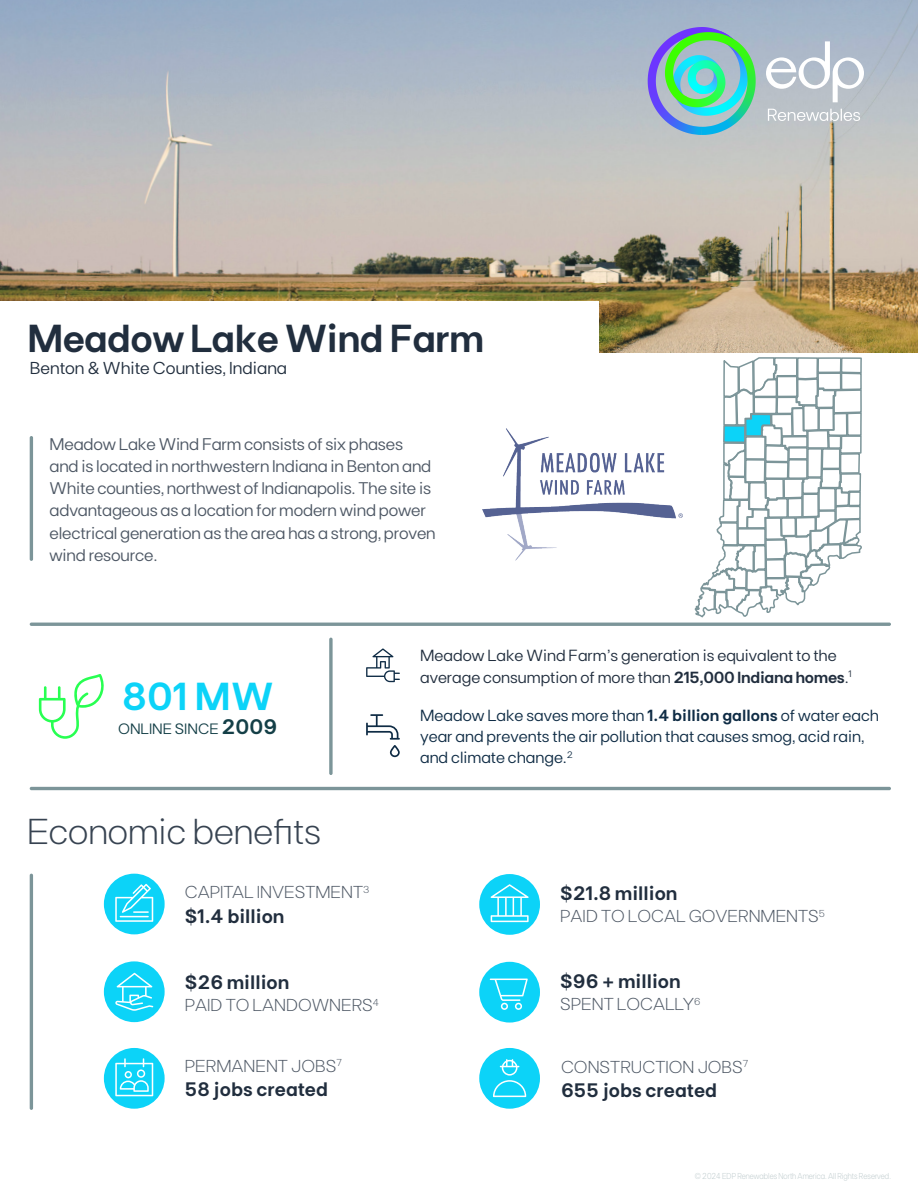
<style>
.page{position:relative;width:918px;height:1188px;background:#fff}
.page>*{position:absolute;margin:0;border:0;box-sizing:border-box;transform-origin:0 0}
.t1{font:600 39px "FT Base";letter-spacing:-.02em;color:#212e3e}
.t2{font:600 39px "FT Base";color:#0cd3f8}
.t3{font:300 36px "FT Base";color:#374351}
.t4{font:600 19.5px "FT Base";color:#212e3e}
.t5{font:300 17.25px "FT Base";color:#4e5865}
.t6{font:17.25px "FT Base";color:#212e3e}
.t7{font:16.8px/22.2px "FT Base";letter-spacing:-.01em;color:#4e5865}
.t8{font:16.2px/21.3px "FT Base";color:#0f2c45}
.t9{font:16.2px/21.3px "FT Base";color:#212e3e}
.t10{font:15px "FT Base";color:#143f47}
.t11{font:300 8.7px "FT Base";color:#bdcacc;scale:.85 1}
.s1{font-weight:600;font-size:21px}
.s2{font-weight:600}
</style>
<div class="page">
<img style="left:0;top:0;width:918px;height:352px">
<div style="left:0;top:302px;width:598px;height:93px;background:#fff"></div>
<svg style="left:366px;top:648px;width:34px;height:34px"></svg>
<svg style="left:366px;top:714px;width:34px;height:43px"></svg>
<svg style="left:329px;top:638px;width:4px;height:137px"></svg>
<hr style="left:30px;top:874px;width:3px;height:236px;background:#7c9599;border-radius:2px">
<div style="left:104px;top:874px;width:61px;height:60px;background:#0cd3f8;border-radius:50%"></div>
<svg style="left:115px;top:884px;width:38px;height:38px"></svg>
<div style="left:104px;top:961px;width:61px;height:61px;background:#0cd3f8;border-radius:50%"></div>
<svg style="left:115px;top:973px;width:38px;height:38px"></svg>
<div style="left:104px;top:1048px;width:61px;height:61px;background:#0cd3f8;border-radius:50%"></div>
<svg style="left:115px;top:1058px;width:38px;height:38px"></svg>
<div style="left:479px;top:962px;width:61px;height:61px;background:#0cd3f8;border-radius:50%"></div>
<svg style="left:490px;top:979px;width:38px;height:31px"></svg>
<div style="left:479px;top:1048px;width:61px;height:61px;background:#0cd3f8;border-radius:50%"></div>
<svg style="left:493px;top:1059px;width:33px;height:38px"></svg>
<div style="left:479px;top:874px;width:61px;height:61px;background:#0cd3f8;border-radius:50%"></div>
<svg style="left:491px;top:884px;width:38px;height:38px"></svg>
<hr style="left:30px;top:787px;width:861px;height:3px;background:#7c9599;border-radius:2px">
<hr style="left:30px;top:623px;width:861px;height:3px;background:#7c9599;border-radius:2px">
<hr style="left:30px;top:436px;width:3px;height:125px;background:#7c9599;border-radius:2px">
<img style="left:483px;top:429px;width:165px;height:132px">
<svg style="left:39px;top:674px;width:65px;height:65px"></svg>
<svg style="left:648px;top:17px;width:216px;height:774px"></svg>
<p class="t1" style="left:27px;top:315px;width:459px">Meadow Lake Wind Farm</p>
<p class="t6" style="left:30px;top:358px;width:259px">Benton &amp; White Counties, Indiana</p>
<p class="t7" style="left:50px;top:432px;width:388px">Meadow Lake Wind Farm consists of six phases and is located in northwestern Indiana in Benton and White counties, northwest of Indianapolis. The site is advantageous as a location for modern wind power electrical generation as the area has a strong, proven wind resource.</p>
<p class="t2" style="left:122px;top:673px;width:153px">801 MW</p>
<p class="t10" style="left:118px;top:720px;width:161px">ONLINE SINCE <span class="s1">2009</span></p>
<p class="t3" style="left:27px;top:810px;width:296px">Economic benefits</p>
<p class="t5" style="left:185px;top:882px;width:186px">CAPITAL INVESTMENT<sup>3</sup></p>
<p class="t4" style="left:185px;top:905px;width:101px">$1.4 billion</p>
<p class="t4" style="left:185px;top:971px;width:106px">$26 million</p>
<p class="t5" style="left:185px;top:995px;width:196px">PAID TO LANDOWNERS<sup>4</sup></p>
<p class="t5" style="left:185px;top:1056px;width:158px">PERMANENT JOBS<sup>7</sup></p>
<p class="t4" style="left:185px;top:1078px;width:145px">58 jobs created</p>
<p class="t9" style="left:420px;top:645px;width:433px">Meadow Lake Wind Farm’s generation is equivalent to the average consumption of more than <span class="s2">215,000 Indiana homes</span>.<sup>1</sup></p>
<p class="t8" style="left:420px;top:704px;width:460px">Meadow Lake saves more than <span class="s2">1.4 billion gallons</span> of water each year and prevents the air pollution that causes smog, acid rain, and climate change.<sup>2</sup></p>
<p class="t4" style="left:560px;top:882px;width:119px">$21.8 million</p>
<p class="t5" style="left:560px;top:906px;width:266px">PAID TO LOCAL GOVERNMENTS<sup>5</sup></p>
<p class="t4" style="left:560px;top:970px;width:122px">$96 + million</p>
<p class="t5" style="left:560px;top:994px;width:142px">SPENT LOCALLY<sup>6</sup></p>
<p class="t5" style="left:561px;top:1057px;width:189px">CONSTRUCTION JOBS<sup>7</sup></p>
<p class="t4" style="left:561px;top:1079px;width:158px">655 jobs created</p>
<p class="t11" style="left:695px;top:1171px;width:232px">© 2024 EDP Renewables North America. All Rights Reserved.</p>
</div>
